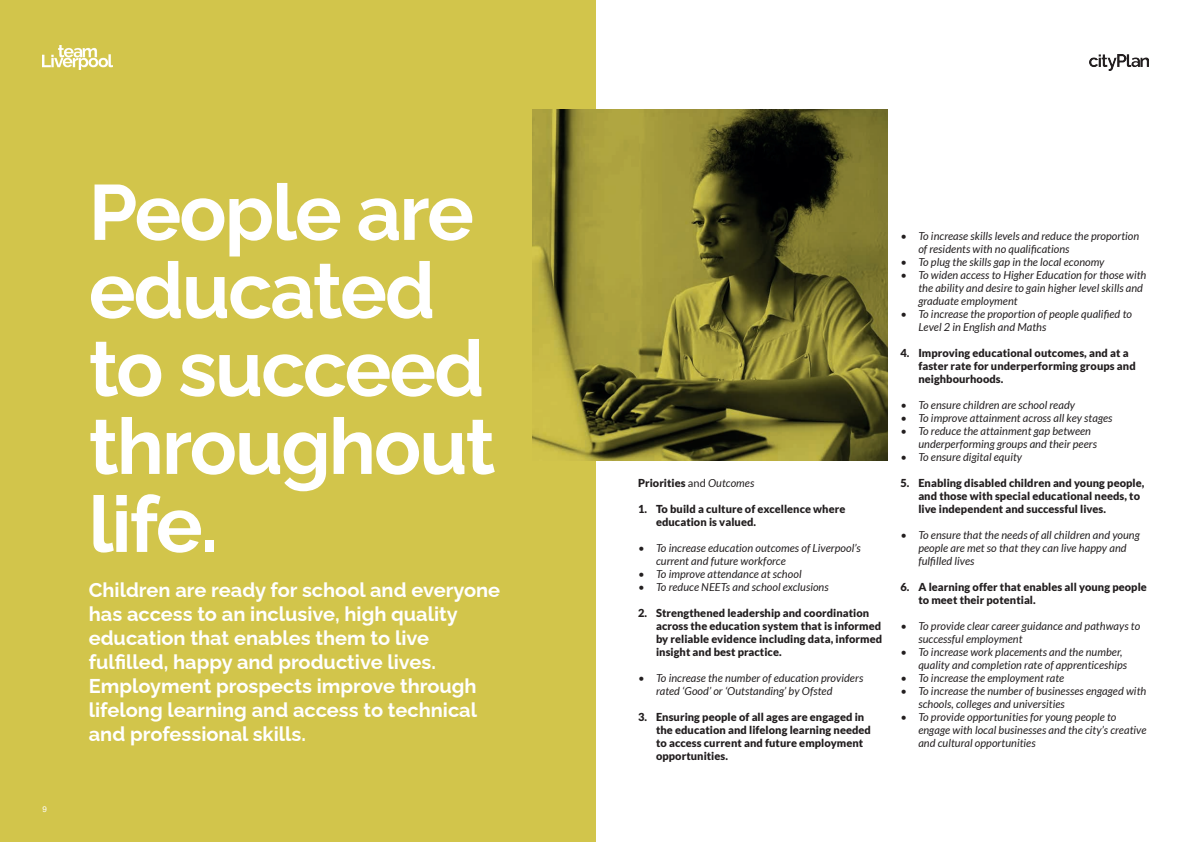
<style>
.page{position:relative;width:1191px;height:842px;background:#fff}
.page>*{position:absolute;margin:0;border:0;box-sizing:border-box;transform-origin:0 0}
.t1{font:700 78px/78px "Raleway";letter-spacing:-.025em;color:#fff}
.t2{font:700 20px/24px "Raleway";color:#fff}
.t3{font:italic 11px/13px "Lato";letter-spacing:.005em;color:#231f20}
.t4{font:900 11px/13px "Lato";letter-spacing:.005em;color:#231f20}
.t5{font:8px "Arial";color:#fff}
.s1{font-weight:400}
.s2{font-weight:400;font-style:italic}
</style>
<div class="page">
<div style="left:0;top:0;width:595px;height:842px;background:#d2c54b"></div>
<img style="left:533px;top:110px;width:354px;height:351px">
<img style="left:1089px;top:55px;width:59px;height:16px">
<img style="left:43px;top:45px;width:69px;height:25px">
<p class="t5" style="left:43px;top:803px;width:6px">9</p>
<p class="t1" style="left:89px;top:165px;width:387px">People are educated</p>
<p class="t1" style="left:89px;top:321px;width:408px">to succeed throughout life.</p>
<p class="t2" style="left:89px;top:575px;width:413px">Children are ready for school and everyone has access to an inclusive, high quality education that enables them to live fulfilled, happy and productive lives.<br>Employment prospects improve through lifelong learning and access to technical and professional skills.</p>
<p class="t4" style="left:638px;top:476px;width:118px">Priorities <span class="s1">and</span> <span class="s2">Outcomes</span></p>
<p class="t4" style="left:656px;top:502px;width:191px;text-indent:-18px">1. To build a culture of excellence where education is valued.</p>
<p class="t3" style="left:656px;top:542px;width:206px;text-indent:-18px">• To increase education outcomes of Liverpool’s current and future workforce</p>
<p class="t3" style="left:638px;top:568px;width:165px">• To improve attendance at school</p>
<p class="t3" style="left:638px;top:581px;width:192px">• To reduce NEETs and school exclusions</p>
<p class="t4" style="left:656px;top:606px;width:228px;text-indent:-18px">2. Strengthened leadership and coordination across the education system that is informed by reliable evidence including data, informed insight and best practice.</p>
<p class="t3" style="left:656px;top:672px;width:209px;text-indent:-18px">• To increase the number of education providers rated ‘Good’ or ‘Outstanding’ by Ofsted</p>
<p class="t4" style="left:656px;top:710px;width:216px;text-indent:-18px">3. Ensuring people of all ages are engaged in the education and lifelong learning needed to access current and future employment opportunities.</p>
<p class="t3" style="left:918px;top:230px;width:222px;text-indent:-18px">• To increase skills levels and reduce the proportion of residents with no qualifications</p>
<p class="t3" style="left:900px;top:256px;width:206px">• To plug the skills gap in the local economy</p>
<p class="t3" style="left:918px;top:269px;width:230px;text-indent:-18px">• To widen access to Higher Education for those with the ability and desire to gain higher level skills and graduate employment</p>
<p class="t3" style="left:918px;top:308px;width:215px;text-indent:-18px">• To increase the proportion of people qualified to<br>Level 2 in English and Maths</p>
<p class="t4" style="left:918px;top:346px;width:219px;text-indent:-18px">4. Improving educational outcomes, and at a faster rate for underperforming groups and neighbourhoods.</p>
<p class="t3" style="left:900px;top:399px;width:176px">• To ensure children are school ready</p>
<p class="t3" style="left:900px;top:412px;width:214px">• To improve attainment across all key stages</p>
<p class="t3" style="left:918px;top:425px;width:180px;text-indent:-18px">• To reduce the attainment gap between underperforming groups and their peers</p>
<p class="t3" style="left:900px;top:451px;width:123px">• To ensure digital equity</p>
<p class="t4" style="left:918px;top:476px;width:227px;text-indent:-18px">5. Enabling disabled children and young people, and those with special educational needs, to live independent and successful lives.</p>
<p class="t3" style="left:918px;top:529px;width:223px;text-indent:-18px">• To ensure that the needs of all children and young people are met so that they can live happy and fulfilled lives</p>
<p class="t4" style="left:918px;top:580px;width:230px;text-indent:-18px">6. A learning offer that enables all young people to meet their potential.</p>
<p class="t3" style="left:918px;top:620px;width:223px;text-indent:-18px">• To provide clear career guidance and pathways to successful employment</p>
<p class="t3" style="left:918px;top:646px;width:210px;text-indent:-18px">• To increase work placements and the number, quality and completion rate of apprenticeships</p>
<p class="t3" style="left:900px;top:672px;width:166px">• To increase the employment rate</p>
<p class="t3" style="left:918px;top:685px;width:229px;text-indent:-18px">• To increase the number of businesses engaged with schools, colleges and universities</p>
<p class="t3" style="left:918px;top:711px;width:230px;text-indent:-18px">• To provide opportunities for young people to engage with local businesses and the city’s creative and cultural opportunities</p>
</div>
